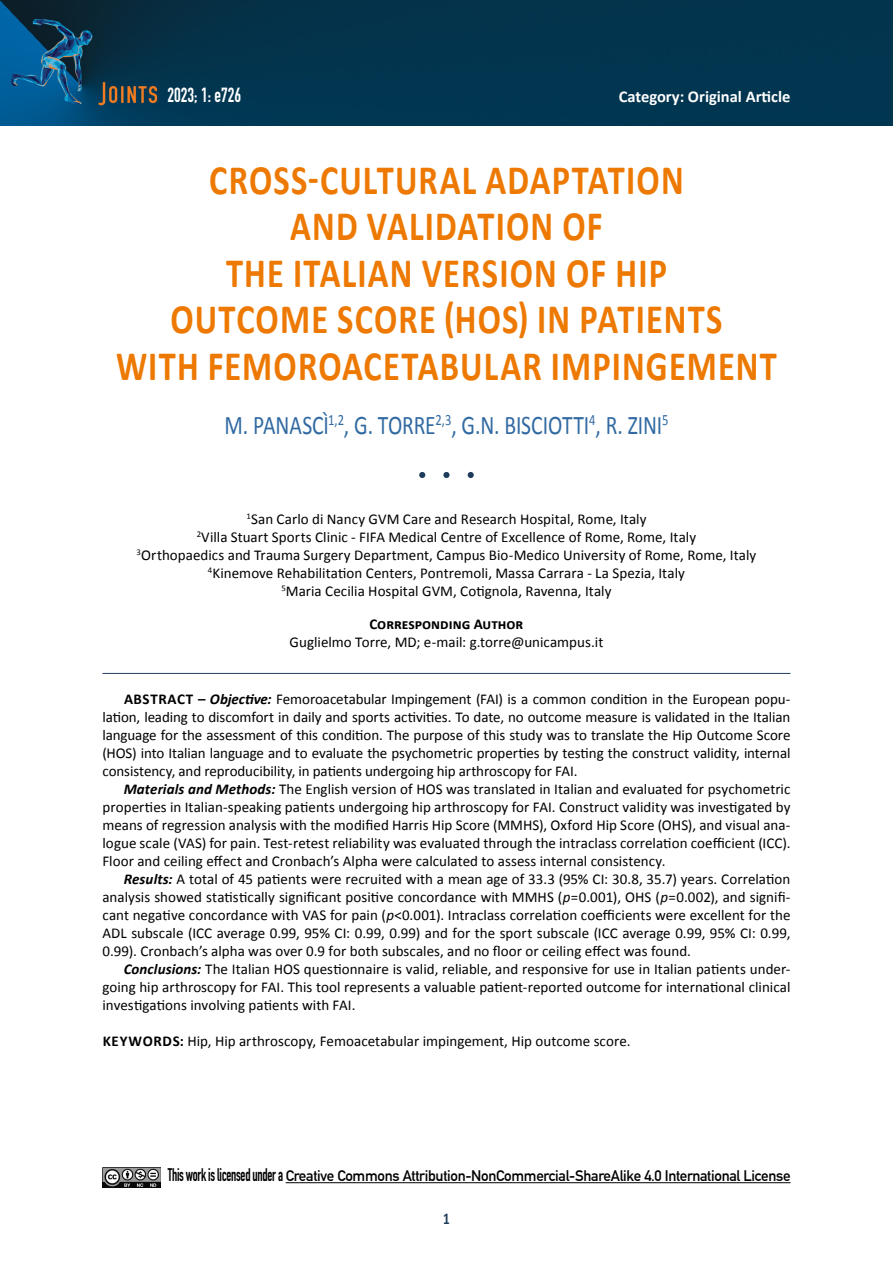
<style>
.page{position:relative;width:893px;height:1263px;background:#fff}
.page>*{position:absolute;margin:0;border:0;box-sizing:border-box;transform-origin:0 0}
.t1{font:700 42px/46.5px "Calibri";letter-spacing:.035em;color:#ed7902;text-align:center;scale:.82 1}
.t2{font:27px "Calibri";letter-spacing:-.005em;color:#316aa2;scale:.8 1}
.t3{font:700 20.1px "DIN Condensed";color:#fff;scale:.89 1}
.t4{font:700 16.5px "Calibri";color:#fff}
.t5{font:700 16.5px "Calibri";color:#1f3d5b;scale:.8 1}
.t6{font:15px/18px "Calibri";color:#000;text-align:justify}
.t7{font:700 15px "DIN Alternate";letter-spacing:-.02em;color:#000}
.t8{font:700 15px "Calibri";color:#000}
.s1{font-weight:700}
.s2{font-weight:700;font-style:italic}
.s3{font-style:italic}
.s4{font-family:"DIN Condensed";font-size:18px}
</style>
<div class="page">
<hr style="left:286px;top:1182px;width:504px;height:1px;background:#000">
<img style="left:102px;top:1167px;width:58px;height:20px">
<img style="left:0;top:0;width:893px;height:125px">
<svg style="left:419px;top:472px;width:6px;height:6px"></svg>
<div style="left:443px;top:472px;width:7px;height:6px;background:#1f3d5b;border-radius:50%"></div>
<svg style="left:468px;top:472px;width:6px;height:6px"></svg>
<hr style="left:102px;top:673px;width:688px;height:1px;background:#1f3d5b">
<h3 class="t3" style="left:168px;top:82px;width:84px">2023; 1: e726</h3>
<p class="t4" style="left:619px;top:87px;width:173px">Category: Original Article</p>
<h1 class="t1" style="left:116px;top:154px;width:807px">CROSS-CULTURAL ADAPTATION<br>AND VALIDATION OF<br>THE ITALIAN VERSION OF HIP<br>OUTCOME SCORE (HOS) IN PATIENTS<br>WITH FEMOROACETABULAR IMPINGEMENT</h1>
<h2 class="t2" style="left:225px;top:408px;width:556px">M. PANASCÌ<sup>1,2</sup>, G. TORRE<sup>2,3</sup>, G.N. BISCIOTTI<sup>4</sup>, R. ZINI<sup>5</sup></h2>
<p class="t6" style="left:137px;top:509px;width:621px;text-align:center"><sup>1</sup>San Carlo di Nancy GVM Care and Research Hospital, Rome, Italy<br><sup>2</sup>Villa Stuart Sports Clinic - FIFA Medical Centre of Excellence of Rome, Rome, Italy<br><sup>3</sup>Orthopaedics and Trauma Surgery Department, Campus Bio-Medico University of Rome, Rome, Italy <sup>4</sup>Kinemove Rehabilitation Centers, Pontremoli, Massa Carrara - La Spezia, Italy<br><sup>5</sup>Maria Cecilia Hospital GVM, Cotignola, Ravenna, Italy</p>
<p class="t8" style="left:370px;top:615px;width:155px">Corresponding Author</p>
<p class="t6" style="left:290px;top:632px;width:315px">Guglielmo Torre, MD; e-mail: g.torre@unicampus.it</p>
<p class="t6" style="left:102px;top:689px;width:689px;text-indent:22px"><span class="s1">ABSTRACT –</span> <span class="s2">Objective:</span> Femoroacetabular Impingement (FAI) is a common condition in the European popu&shy;lation, leading to discomfort in daily and sports activities. To date, no outcome measure is validated in the Italian language for the assessment of this condition. The purpose of this study was to translate the Hip Outcome Score (HOS) into Italian language and to evaluate the psychometric properties by testing the construct validity, internal consistency, and reproducibility, in patients undergoing hip arthroscopy for FAI.</p>
<p class="t6" style="left:102px;top:779px;width:689px;text-indent:21px"><span class="s2">Materials and Methods:</span> The English version of HOS was translated in Italian and evaluated for psychometric properties in Italian-speaking patients undergoing hip arthroscopy for FAI. Construct validity was investigated by means of regression analysis with the modified Harris Hip Score (MMHS), Oxford Hip Score (OHS), and visual ana&shy;logue scale (VAS) for pain. Test-retest reliability was evaluated through the intraclass correlation coefficient (ICC).<br>Floor and ceiling effect and Cronbach’s Alpha were calculated to assess internal consistency.</p>
<p class="t6" style="left:102px;top:869px;width:689px;text-indent:21px"><span class="s2">Results:</span> A total of 45 patients were recruited with a mean age of 33.3 (95% CI: 30.8, 35.7) years. Correlation analysis showed statistically significant positive concordance with MMHS (<span class="s3">p</span>=0.001), OHS (<span class="s3">p</span>=0.002), and signifi&shy;cant negative concordance with VAS for pain (<span class="s3">p</span>&lt;0.001). Intraclass correlation coefficients were excellent for the ADL subscale (ICC average 0.99, 95% CI: 0.99, 0.99) and for the sport subscale (ICC average 0.99, 95% CI: 0.99, 0.99). Cronbach’s alpha was over 0.9 for both subscales, and no floor or ceiling effect was found.</p>
<p class="t6" style="left:102px;top:959px;width:689px;text-indent:21px"><span class="s2">Conclusions:</span> The Italian HOS questionnaire is valid, reliable, and responsive for use in Italian patients under&shy;going hip arthroscopy for FAI. This tool represents a valuable patient-reported outcome for international clinical investigations involving patients with FAI.</p>
<p class="t6" style="left:103px;top:1031px;width:529px"><span class="s1">KEYWORDS:</span> Hip, Hip arthroscopy, Femoacetabular impingement, Hip outcome score.</p>
<p class="t7" style="left:168px;top:1164px;width:624px"><span class="s4">This work is licensed under a</span> Creative Commons Attribution-NonCommercial-ShareAlike 4.0 International License</p>
<p class="t5" style="left:443px;top:1208px;width:10px">1</p>
</div>
